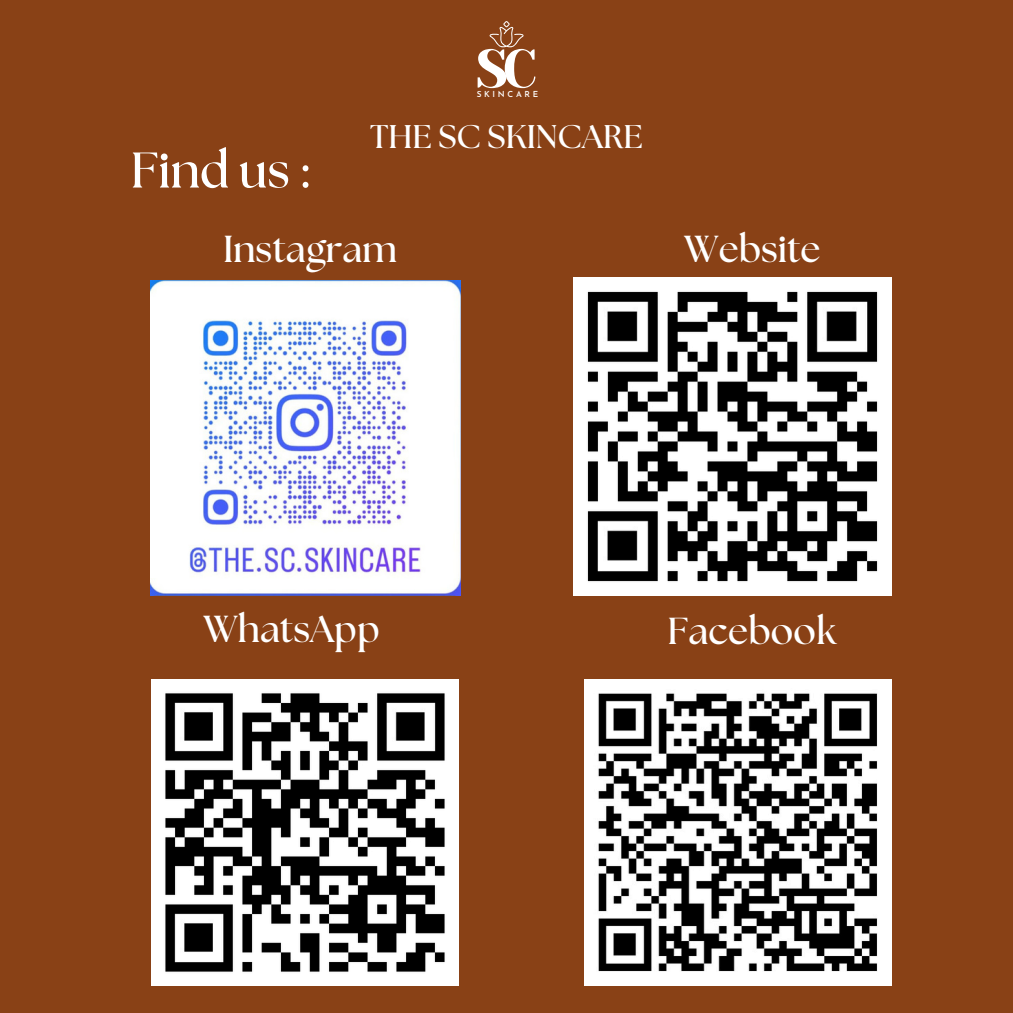
<style>
.page{position:relative;width:1013px;height:1013px;background:#fff}
.page>*{position:absolute;margin:0;border:0;box-sizing:border-box;transform-origin:0 0}
.t1{font:53.75px "Yeseva One";color:#fff}
.t2{font:700 50px "The Seasons";color:#fff}
.t3{font:700 37.5px "The Seasons";color:#fff}
.t4{font:700 32.75px "The Seasons";color:#fff}
.t5{font:600 8.25px "Josefin Sans";letter-spacing:.33em;color:#fff}
</style>
<div class="page">
<div style="left:0;top:0;width:1012px;height:1012px;background:#894116"></div>
<svg style="left:489px;top:21px;width:34px;height:26px"></svg>
<img style="left:150px;top:281px;width:310px;height:314px">
<img style="left:152px;top:679px;width:306px;height:306px">
<img style="left:584px;top:679px;width:307px;height:306px">
<img style="left:573px;top:277px;width:318px;height:318px">
<h3 class="t2" style="left:130px;top:147px;width:179px">Find us :</h3>
<p class="t1" style="left:476px;top:38px;width:63px">SC</p>
<p class="t5" style="left:476px;top:91px;width:63px">SKINCARE</p>
<p class="t4" style="left:370px;top:121px;width:274px">THE SC SKINCARE</p>
<p class="t3" style="left:223px;top:232px;width:175px">Instagram</p>
<h3 class="t3" style="left:683px;top:232px;width:138px">Website</h3>
<h3 class="t3" style="left:203px;top:612px;width:178px">WhatsApp</h3>
<p class="t3" style="left:667px;top:614px;width:170px">Facebook</p>
</div>
